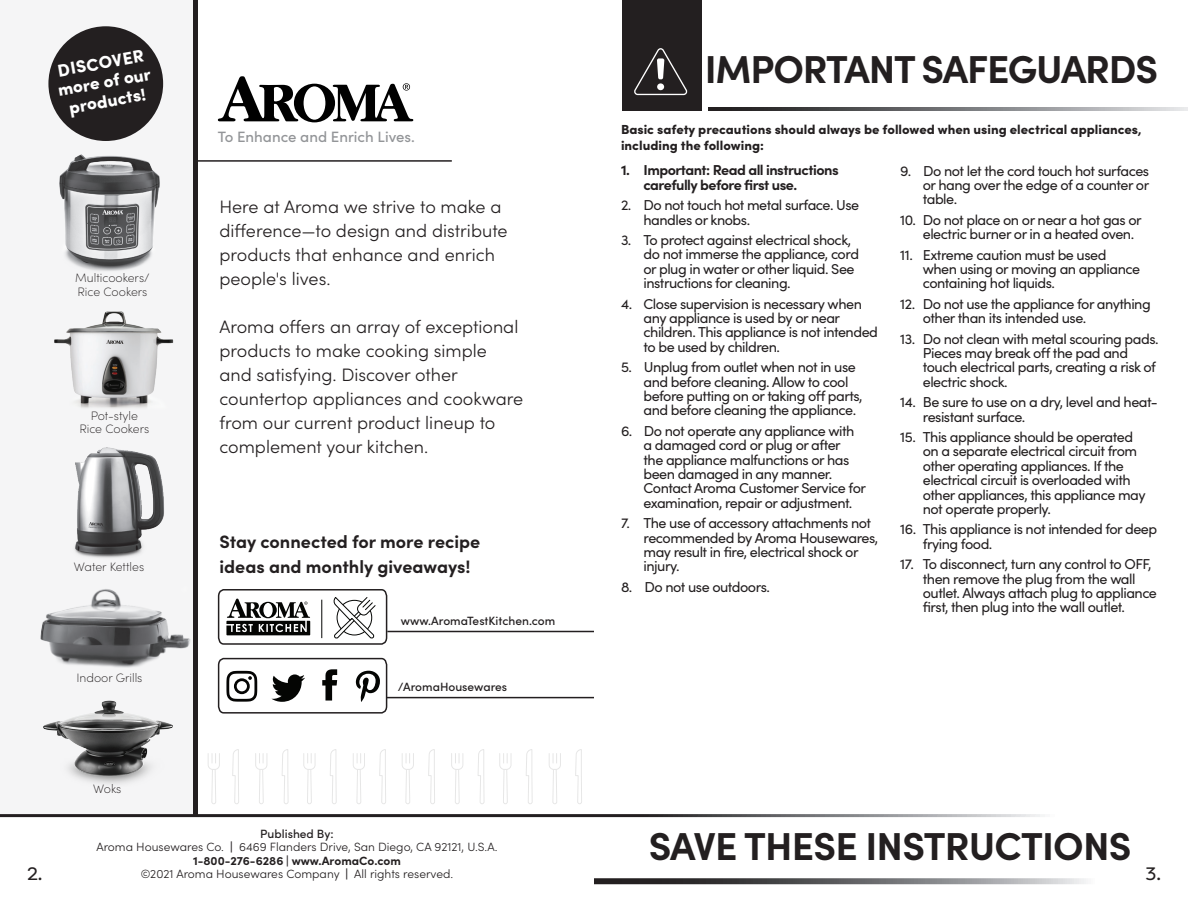
<style>
.page{position:relative;width:1188px;height:918px;background:#fff}
.page>*{position:absolute;margin:0;border:0;box-sizing:border-box;transform-origin:0 0}
.Heading{font:700 39px "Sofia Pro";letter-spacing:-.03em;color:#231f20}
.body{font:300 18px/24px "Sofia Pro";color:#231f20}
.body-2{font:700 18px "Sofia Pro";color:#231f20}
.t1{font:18px "Filson Pro";color:#231f20}
.body-3{font:900 17.4px "Sofia Pro";color:#fff}
.body-4{font:500 15px "Sofia Pro";color:#939598}
.safeguards{font:14.4px/14.4px "Sofia Pro";letter-spacing:-.035em;color:#231f20}
.safeguards-2{font:700 14.4px/14.4px "Sofia Pro";letter-spacing:-.035em;color:#231f20}
.body-5{font:900 13.2px/15.8px "Sofia Pro";color:#231f20}
.body-6{font:200 12.15px "Sofia Pro";color:#231f20}
.body-7{font:300 12px "Sofia Pro";color:#231f20}
.body-8{font:500 12px "Sofia Pro";color:#231f20}
.body-9{font:700 12px "Sofia Pro";color:#231f20}
.s1{font-weight:900}
</style>
<div class="page">
<svg style="left:402px;top:753px;width:12px;height:51px"></svg>
<svg style="left:499px;top:753px;width:13px;height:51px"></svg>
<svg style="left:303px;top:753px;width:13px;height:51px"></svg>
<svg style="left:451px;top:753px;width:12px;height:51px"></svg>
<svg style="left:255px;top:753px;width:13px;height:51px"></svg>
<svg style="left:208px;top:753px;width:12px;height:51px"></svg>
<svg style="left:549px;top:753px;width:12px;height:51px"></svg>
<svg style="left:353px;top:753px;width:12px;height:51px"></svg>
<svg style="left:428px;top:749px;width:7px;height:55px"></svg>
<svg style="left:232px;top:749px;width:7px;height:55px"></svg>
<svg style="left:526px;top:749px;width:7px;height:55px"></svg>
<svg style="left:330px;top:749px;width:7px;height:55px"></svg>
<svg style="left:478px;top:749px;width:7px;height:55px"></svg>
<svg style="left:282px;top:749px;width:7px;height:55px"></svg>
<svg style="left:575px;top:749px;width:7px;height:55px"></svg>
<svg style="left:379px;top:749px;width:7px;height:55px"></svg>
<div style="left:0;top:0;width:193px;height:814px;background:#f5f5f6"></div>
<img style="left:54px;top:311px;width:120px;height:97px">
<svg style="left:594px;top:878px;width:492px;height:6px;background:#6f6f71"></svg>
<div style="left:193px;top:0;width:5px;height:815px;background:#231f20"></div>
<hr style="left:387px;top:631px;width:207px;height:1px;background:#231f20">
<hr style="left:387px;top:697px;width:207px;height:1px;background:#231f20">
<hr style="left:195px;top:160px;width:257px;height:2px;background:#231f20">
<hr style="left:0;top:814px;width:594px;height:3px;background:#231f20">
<svg style="left:217px;top:657px;width:171px;height:57px"></svg>
<svg style="left:217px;top:589px;width:171px;height:56px"></svg>
<hr style="left:322px;top:600px;width:1px;height:38px;background:#040503">
<svg style="left:218px;top:77px;width:195px;height:45px"></svg>
<img style="left:59px;top:154px;width:101px;height:117px">
<img style="left:40px;top:589px;width:151px;height:79px">
<img style="left:74px;top:447px;width:90px;height:111px">
<div style="left:48px;top:26px;width:115px;height:115px;background:#231f20;border-radius:50%"></div>
<div style="left:622px;top:0;width:79px;height:111px;background:#231f20"></div>
<svg style="left:634px;top:48px;width:54px;height:47px"></svg>
<svg style="left:708px;top:108px;width:480px;height:3px"></svg>
<img style="left:43px;top:700px;width:130px;height:84px">
<p class="body-3" style="left:55px;top:57px;width:89px;rotate:-10deg">DISCOVER</p>
<p class="body-3" style="left:56px;top:77px;width:99px;rotate:-10deg">m ore of our</p>
<p class="body-3" style="left:67px;top:94px;width:79px;rotate:-10deg">products!</p>
<p class="body-6" style="left:75px;top:269px;width:76px">Multicookers/</p>
<p class="body-6" style="left:77px;top:283px;width:72px">Rice Cookers</p>
<p class="body-6" style="left:91px;top:407px;width:49px">Pot-style</p>
<p class="body-6" style="left:79px;top:420px;width:72px">Rice Cookers</p>
<p class="body-6" style="left:74px;top:558px;width:72px">Water Kettles</p>
<p class="body-6" style="left:76px;top:669px;width:68px">Indoor Grills</p>
<p class="body-4" style="left:218px;top:126px;width:199px">To Enhance and Enrich Lives.</p>
<p class="body" style="left:219px;top:194px;width:290px">Here at Aroma we strive to make a difference—to design and distribute products that enhance and enrich people's lives.</p>
<p class="body" style="left:219px;top:314px;width:305px">Aroma offers an array of exceptional products to make cooking simple and satisfying. Discover other countertop appliances and cookware from our current product lineup to complement your kitchen.</p>
<p class="body-2" style="left:219px;top:528px;width:262px">Stay connected for more recipe</p>
<p class="body-2" style="left:219px;top:553px;width:253px">ideas and monthly giveaways!</p>
<p class="body-8" style="left:401px;top:612px;width:156px">www.AromaTestKitchen.com</p>
<p class="body-8" style="left:398px;top:678px;width:111px">/AromaHousewares</p>
<p class="t1" style="left:27px;top:862px;width:17px">2.</p>
<p class="body-6" style="left:93px;top:780px;width:30px">Woks</p>
<p class="body-8" style="left:260px;top:824px;width:75px">Published By:</p>
<p class="body-7" style="left:96px;top:838px;width:403px">Aroma Housewares Co. <span class="s1">|</span> 6469 Flanders Drive, San Diego, CA 92121, U.S.A.</p>
<p class="body-9" style="left:193px;top:851px;width:209px">1-800-276-6286 <span class="s1">|</span> www.AromaCo.com</p>
<p class="body-7" style="left:141px;top:865px;width:314px">©2021 Aroma Housewares Company <span class="s1">|</span> All rights reserved.</p>
<p class="Heading" style="left:705px;top:39px;width:455px">IMPORTANT SAFEGUARDS</p>
<p class="body-5" style="left:621px;top:120px;width:522px">Basic safety precautions should always be followed when using electrical appliances, including the following:</p>
<p class="safeguards-2" style="left:644px;top:162px;width:197px;text-indent:-22px">1. Important: Read all instructions carefully before first use.</p>
<p class="safeguards" style="left:644px;top:197px;width:217px;text-indent:-22px">2. Do not touch hot metal surface. Use handles or knobs.</p>
<p class="safeguards" style="left:644px;top:232px;width:217px;text-indent:-22px">3. To protect against electrical shock, do not immerse the appliance, cord or plug in water or other liquid. See instructions for cleaning.</p>
<p class="safeguards" style="left:644px;top:296px;width:236px;text-indent:-22px">4. Close supervision is necessary when any appliance is used by or near children. This appliance is not intended to be used by children.</p>
<p class="safeguards" style="left:644px;top:359px;width:221px;text-indent:-22px">5. Unplug from outlet when not in use and before cleaning. Allow to cool before putting on or taking off parts, and before cleaning the appliance.</p>
<p class="safeguards" style="left:644px;top:423px;width:224px;text-indent:-22px">6. Do not operate any appliance with a damaged cord or plug or after<br>the appliance malfunctions or has been damaged in any manner.<br>Contact Aroma Customer Service for examination, repair or adjustment.</p>
<p class="safeguards" style="left:644px;top:515px;width:236px;text-indent:-22px">7. The use of accessory attachments not recommended by Aroma Housewares, may result in fire, electrical shock or injury.</p>
<p class="safeguards" style="left:621px;top:579px;width:151px">8. Do not use outdoors.</p>
<p class="safeguards" style="left:923px;top:162px;width:228px;text-align:justify;text-indent:-22px">9. Do not let the cord touch hot surfaces or hang over the edge of a counter or table.</p>
<p class="safeguards" style="left:923px;top:212px;width:221px;text-indent:-22px">10. Do not place on or near a hot gas or electric burner or in a heated oven.</p>
<p class="safeguards" style="left:923px;top:246px;width:219px;text-indent:-22px">11. Extreme caution must be used when using or moving an appliance containing hot liquids.</p>
<p class="safeguards" style="left:923px;top:296px;width:230px;text-indent:-22px">12. Do not use the appliance for anything other than its intended use.</p>
<p class="safeguards" style="left:923px;top:330px;width:237px;text-indent:-22px">13. Do not clean with metal scouring pads.<br>Pieces may break off the pad and touch electrical parts, creating a risk of electric shock.</p>
<p class="safeguards" style="left:923px;top:394px;width:237px;text-indent:-22px">14. Be sure to use on a dry, level and heat&shy;resistant surface.</p>
<p class="safeguards" style="left:923px;top:429px;width:224px;text-indent:-22px">15. This appliance should be operated on a separate electrical circuit from other operating appliances. If the electrical circuit is overloaded with other appliances, this appliance may not operate properly.</p>
<p class="safeguards" style="left:923px;top:521px;width:236px;text-indent:-22px">16. This appliance is not intended for deep frying food.</p>
<p class="safeguards" style="left:923px;top:556px;width:236px;text-indent:-22px">17. To disconnect, turn any control to OFF, then remove the plug from the wall outlet. Always attach plug to appliance first, then plug into the wall outlet.</p>
<p class="Heading" style="left:649px;top:816px;width:484px">SAVE THESE INSTRUCTIONS</p>
<p class="t1" style="left:1146px;top:862px;width:17px">3.</p>
</div>
